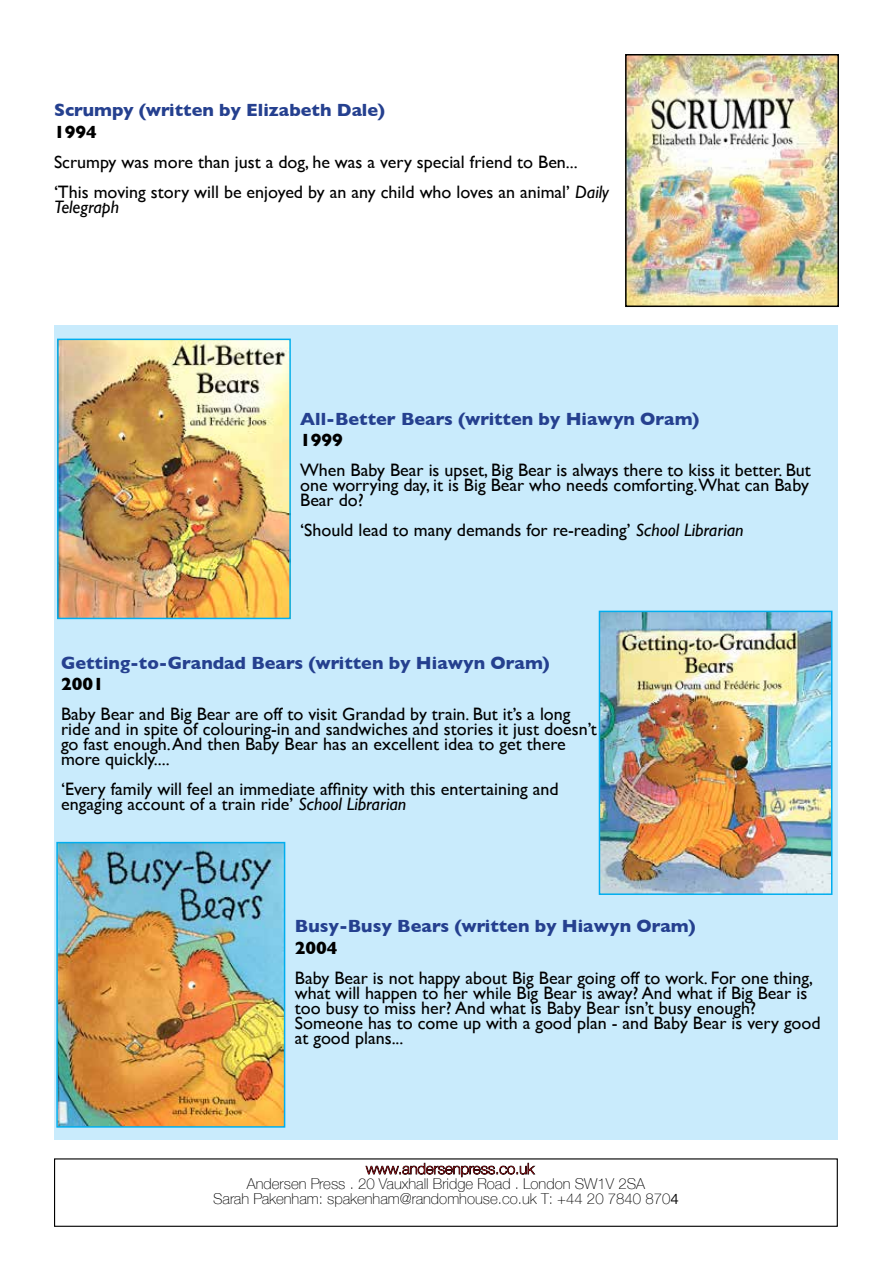
<style>
.page{position:relative;width:893px;height:1263px;background:#fff}
.page>*{position:absolute;margin:0;border:0;box-sizing:border-box;transform-origin:0 0}
.t1{font:18px/15px "Gill Sans";color:#000}
.t2{font:700 18px "Gill Sans";color:#25408f}
.t3{font:700 18px "Gill Sans";color:#000}
.t4{font:italic 18px "Gill Sans";color:#000}
.t5{font:100 15px/15px "Helvetica Neue";color:#000;text-align:center}
.t6{font:100 15px "Helvetica Neue";color:#d2232a}
.s1{font-style:italic}
.s2{font-family:"Lao Sangam MN";font-weight:400}
</style>
<div class="page">
<svg style="left:365px;top:1162px;width:171px;height:16px"></svg>
<div style="left:54px;top:1158px;width:784px;height:69px;border:1px solid #000"></div>
<img style="left:628px;top:57px;width:208px;height:247px">
<div style="left:625px;top:54px;width:214px;height:253px;border:2px solid #000"></div>
<div style="left:54px;top:325px;width:784px;height:815px;background:#c9ebfc"></div>
<img style="left:60px;top:342px;width:228px;height:274px">
<div style="left:57px;top:339px;width:234px;height:280px;border:2px solid #00aeef"></div>
<img style="left:602px;top:614px;width:227px;height:278px">
<div style="left:599px;top:611px;width:233px;height:284px;border:2px solid #00aeef"></div>
<img style="left:59px;top:845px;width:223px;height:280px">
<div style="left:56px;top:842px;width:229px;height:286px;border:2px solid #00aeef"></div>
<p class="t2" style="left:54px;top:96px;width:333px">Scrumpy (written by Elizabeth Dale)</p>
<p class="t3" style="left:54px;top:117px;width:44px">1994</p>
<p class="t1" style="left:54px;top:146px;width:556px;line-height:30px">Scrumpy was more than just a dog, he was a very special friend to Ben... ‘This moving story will be enjoyed by an any child who loves an animal’ <span class="s1">Daily</span></p>
<p class="t4" style="left:54px;top:196px;width:67px">Telegraph</p>
<p class="t2" style="left:300px;top:404px;width:401px">All-Better Bears (written by Hiawyn Oram)</p>
<p class="t3" style="left:300px;top:426px;width:44px">1999</p>
<p class="t1" style="left:300px;top:463px;width:512px;text-align:justify">When Baby Bear is upset, Big Bear is always there to kiss it better. But one worrying day, it is Big Bear who needs comforting.What can Baby Bear do?</p>
<p class="t1" style="left:300px;top:523px;width:445px">‘Should lead to many demands for re-reading’ <span class="s1">School Librarian</span></p>
<p class="t2" style="left:61px;top:648px;width:490px">Getting-to-Grandad Bears (written by Hiawyn Oram)</p>
<p class="t3" style="left:61px;top:670px;width:44px">2001</p>
<p class="t1" style="left:61px;top:707px;width:537px">Baby Bear and Big Bear are off to visit Grandad by train. But it’s a long ride and in spite of colouring-in and sandwiches and stories it just doesn’t go fast enough. And then Baby Bear has an excellent idea to get there more quickly....</p>
<p class="t1" style="left:61px;top:782px;width:499px">‘Every family will feel an immediate affinity with this entertaining and engaging account of a train ride’ <span class="s1">School Librarian</span></p>
<p class="t2" style="left:295px;top:912px;width:402px">Busy-Busy Bears (written by Hiawyn Oram)</p>
<p class="t3" style="left:295px;top:934px;width:44px">2004</p>
<p class="t1" style="left:295px;top:970px;width:527px">Baby Bear is not happy about Big Bear going off to work. For one thing, what will happen to her while Big Bear is away? And what if Big Bear is too busy to miss her? And what is Baby Bear isn’t busy enough?<br>Someone has to come up with a good plan - and Baby Bear is very good at good plans...</p>
<p class="t6" style="left:366px;top:1157px;width:169px">www.andersenpress.co.uk</p>
<p class="t5" style="left:213px;top:1176px;width:467px">Andersen Press . 20 Vauxhall Bridge Road . London SW1V 2SA<br>Sarah Pakenham: spakenham@randomhouse.co.uk T: +44 20 7840 870<span class="s2">4</span></p>
</div>
